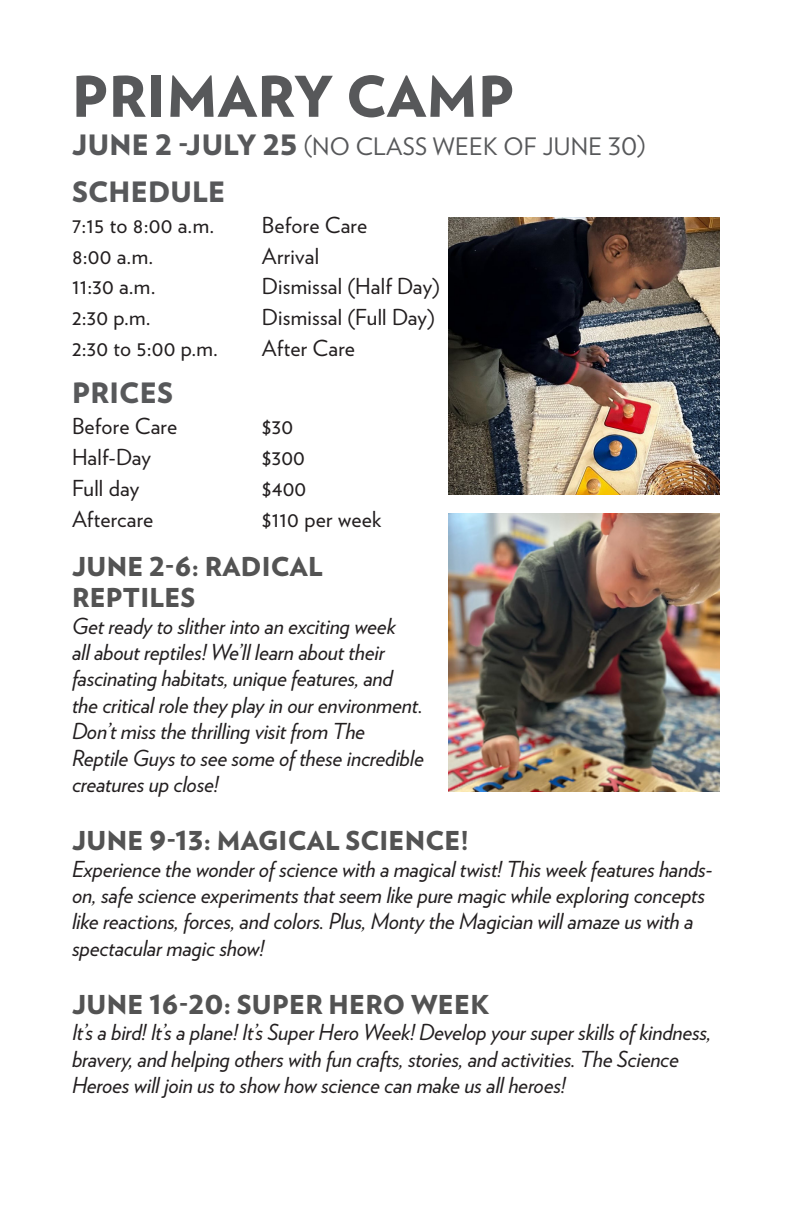
<style>
.page{position:relative;width:792px;height:1224px;background:#fff}
.page>*{position:absolute;margin:0;border:0;box-sizing:border-box;transform-origin:0 0}
.big_headers{font:900 56px "Verlag";letter-spacing:.01em;color:#57585a}
.schedule_and_prices{font:900 28px "Verlag";letter-spacing:.01em;color:#57585a}
.class_name{font:900 26px/31.2px "Verlag";letter-spacing:.01em;color:#535353}
.time{font:24px "Verlag";letter-spacing:.01em;color:#57585a}
.description{font:italic 22px/26.4px "Verlag";letter-spacing:-.01em;color:#231f20}
.schedule{font:22px "Verlag";letter-spacing:.01em;color:#231f20}
.s1{font-weight:900;font-size:28px}
</style>
<div class="page">
<img style="left:449px;top:217px;width:271px;height:278px">
<img style="left:449px;top:514px;width:271px;height:277px">
<p class="big_headers" style="left:72px;top:50px;width:444px">PRIMARY CAMP</p>
<p class="time" style="left:72px;top:128px;width:575px"><span class="s1">JUNE 2 -JULY 25</span> (NO CLASS WEEK OF JUNE 30)</p>
<p class="schedule_and_prices" style="left:72px;top:169px;width:155px">SCHEDULE</p>
<p class="schedule" style="left:72px;top:208px;width:144px">7:15 to 8:00 a.m.</p>
<p class="schedule" style="left:262px;top:208px;width:107px">Before Care</p>
<p class="schedule" style="left:72px;top:239px;width:83px">8:00 a.m.</p>
<p class="schedule" style="left:262px;top:239px;width:59px">Arrival</p>
<p class="schedule" style="left:72px;top:270px;width:85px">11:30 a.m.</p>
<p class="schedule" style="left:262px;top:270px;width:180px">Dismissal (Half Day)</p>
<p class="schedule" style="left:72px;top:301px;width:80px">2:30 p.m.</p>
<p class="schedule" style="left:262px;top:301px;width:174px">Dismissal (Full Day)</p>
<p class="schedule" style="left:72px;top:332px;width:148px">2:30 to 5:00 p.m.</p>
<p class="schedule" style="left:262px;top:332px;width:95px">After Care</p>
<p class="schedule_and_prices" style="left:72px;top:370px;width:103px">PRICES</p>
<p class="schedule" style="left:72px;top:410px;width:107px">Before Care</p>
<p class="schedule" style="left:262px;top:410px;width:33px">$30</p>
<p class="schedule" style="left:72px;top:441px;width:81px">Half-Day</p>
<p class="schedule" style="left:262px;top:441px;width:44px">$300</p>
<p class="schedule" style="left:72px;top:472px;width:69px">Full day</p>
<p class="schedule" style="left:262px;top:472px;width:46px">$400</p>
<p class="schedule" style="left:72px;top:503px;width:83px">Aftercare</p>
<p class="schedule" style="left:262px;top:503px;width:121px">$110 per week</p>
<p class="class_name" style="left:72px;top:550px;width:252px">JUNE 2-6: RADICAL<br>REPTILES</p>
<p class="description" style="left:72px;top:611px;width:354px">Get ready to slither into an exciting week<br>all about reptiles! We’ll learn about their fascinating habitats, unique features, and the critical role they play in our environment.<br>Don’t miss the thrilling visit from The Reptile Guys to see some of these incredible creatures up close!</p>
<p class="class_name" style="left:72px;top:824px;width:398px">JUNE 9-13: MAGICAL SCIENCE!</p>
<p class="description" style="left:72px;top:854px;width:642px">Experience the wonder of science with a magical twist! This week features hands&shy;on, safe science experiments that seem like pure magic while exploring concepts like reactions, forces, and colors. Plus, Monty the Magician will amaze us with a spectacular magic show!</p>
<p class="class_name" style="left:72px;top:988px;width:419px">JUNE 16-20: SUPER HERO WEEK</p>
<p class="description" style="left:72px;top:1018px;width:641px">It’s a bird! It’s a plane! It’s Super Hero Week! Develop your super skills of kindness, bravery, and helping others with fun crafts, stories, and activities. The Science<br>Heroes will join us to show how science can make us all heroes!</p>
</div>
